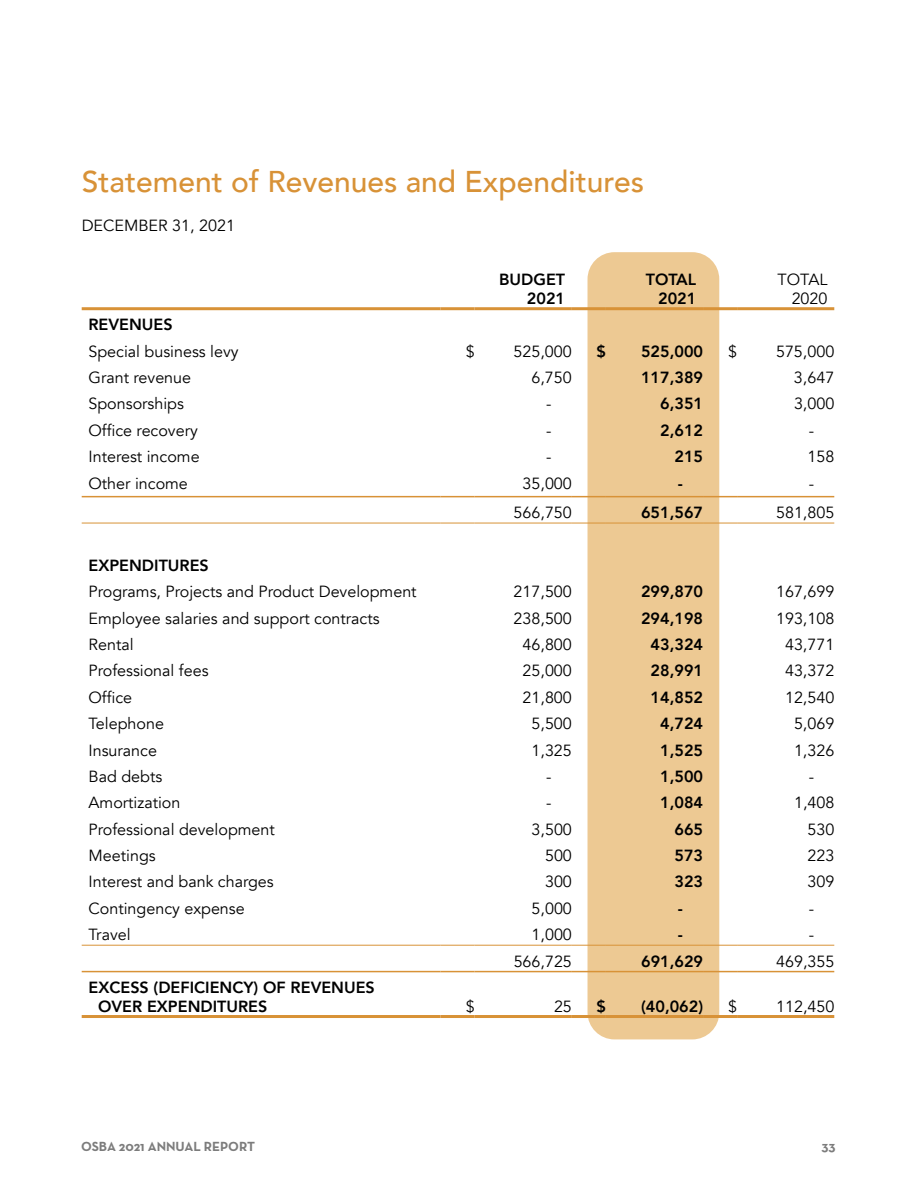
<style>
.page{position:relative;width:918px;height:1188px;background:#fff}
.page>*{position:absolute;margin:0;border:0;box-sizing:border-box;transform-origin:0 0}
.t1{font:500 30px "Avenir";color:#d89237}
.t2{font:16.2px/18.6px "Avenir";color:#000;text-align:right}
.t3{font:800 16.2px/18.6px "Avenir";color:#000;text-align:right}
.t4{font:700 13.5px "Neutra Text";color:#7c7c7c}
</style>
<div class="page">
<div style="left:588px;top:252px;width:131px;height:787px;background:#edc993;border-radius:27px"></div>
<hr style="left:82px;top:307px;width:359px;height:3px;background:#d89237">
<hr style="left:441px;top:307px;width:34px;height:3px;background:#d89237">
<hr style="left:475px;top:307px;width:97px;height:3px;background:#d89237">
<hr style="left:572px;top:307px;width:34px;height:3px;background:#d89237">
<hr style="left:606px;top:307px;width:97px;height:3px;background:#d89237">
<hr style="left:703px;top:307px;width:34px;height:3px;background:#d89237">
<hr style="left:737px;top:307px;width:97px;height:3px;background:#d89237">
<hr style="left:82px;top:971px;width:359px;height:1px;background:#d89237">
<hr style="left:441px;top:971px;width:34px;height:1px;background:#d89237">
<hr style="left:475px;top:971px;width:97px;height:1px;background:#d89237">
<hr style="left:572px;top:971px;width:34px;height:1px;background:#d89237">
<hr style="left:606px;top:971px;width:97px;height:1px;background:#d89237">
<hr style="left:703px;top:971px;width:34px;height:1px;background:#d89237">
<hr style="left:737px;top:971px;width:97px;height:1px;background:#d89237">
<hr style="left:82px;top:496px;width:359px;height:1px;background:#d89237">
<hr style="left:441px;top:496px;width:34px;height:1px;background:#d89237">
<hr style="left:475px;top:496px;width:97px;height:1px;background:#d89237">
<hr style="left:572px;top:496px;width:34px;height:1px;background:#d89237">
<hr style="left:606px;top:496px;width:97px;height:1px;background:#d89237">
<hr style="left:703px;top:496px;width:34px;height:1px;background:#d89237">
<hr style="left:737px;top:496px;width:97px;height:1px;background:#d89237">
<hr style="left:82px;top:523px;width:359px;height:1px;background:#d89237">
<hr style="left:441px;top:523px;width:34px;height:1px;background:#d89237">
<hr style="left:475px;top:523px;width:97px;height:1px;background:#d89237">
<hr style="left:572px;top:523px;width:34px;height:1px;background:#d89237">
<hr style="left:606px;top:523px;width:97px;height:1px;background:#d89237">
<hr style="left:703px;top:523px;width:34px;height:1px;background:#d89237">
<hr style="left:737px;top:523px;width:97px;height:1px;background:#d89237">
<hr style="left:82px;top:945px;width:359px;height:1px;background:#d89237">
<hr style="left:441px;top:945px;width:34px;height:1px;background:#d89237">
<hr style="left:475px;top:945px;width:97px;height:1px;background:#d89237">
<hr style="left:572px;top:945px;width:34px;height:1px;background:#d89237">
<hr style="left:606px;top:945px;width:97px;height:1px;background:#d89237">
<hr style="left:703px;top:945px;width:34px;height:1px;background:#d89237">
<hr style="left:737px;top:945px;width:97px;height:1px;background:#d89237">
<hr style="left:82px;top:1015px;width:359px;height:3px;background:#d89237">
<hr style="left:441px;top:1015px;width:34px;height:3px;background:#d89237">
<hr style="left:475px;top:1015px;width:97px;height:3px;background:#d89237">
<hr style="left:572px;top:1015px;width:34px;height:3px;background:#d89237">
<hr style="left:606px;top:1015px;width:97px;height:3px;background:#d89237">
<hr style="left:703px;top:1015px;width:34px;height:3px;background:#d89237">
<hr style="left:737px;top:1015px;width:97px;height:3px;background:#d89237">
<h1 class="t1" style="left:82px;top:156px;width:564px">Statement of Revenues and Expenditures</h1>
<p class="t2" style="left:82px;top:216px;width:155px">DECEMBER 31, 2021</p>
<p class="t3" style="left:499px;top:270px;width:67px">BUDGET<br>2021</p>
<p class="t3" style="left:646px;top:270px;width:52px">TOTAL<br>2021</p>
<p class="t2" style="left:778px;top:271px;width:51px">TOTAL<br>2020</p>
<p class="t3" style="left:88px;top:315px;width:86px">REVENUES</p>
<p class="t2" style="left:88px;top:342px;width:152px">Special business levy</p>
<p class="t2" style="left:466px;top:342px;width:10px">$</p>
<p class="t2" style="left:514px;top:342px;width:60px">525,000</p>
<p class="t3" style="left:596px;top:342px;width:11px">$</p>
<p class="t3" style="left:641px;top:342px;width:64px">525,000</p>
<p class="t2" style="left:728px;top:342px;width:10px">$</p>
<p class="t2" style="left:776px;top:342px;width:60px">575,000</p>
<p class="t2" style="left:88px;top:368px;width:104px">Grant revenue</p>
<p class="t2" style="left:532px;top:368px;width:42px">6,750</p>
<p class="t3" style="left:641px;top:368px;width:64px">117,389</p>
<p class="t2" style="left:794px;top:368px;width:42px">3,647</p>
<p class="t2" style="left:88px;top:395px;width:97px">Sponsorships</p>
<p class="t2" style="left:546px;top:395px;width:7px">-</p>
<p class="t3" style="left:660px;top:394px;width:44px">6,351</p>
<p class="t2" style="left:794px;top:395px;width:42px">3,000</p>
<p class="t2" style="left:89px;top:421px;width:111px">Office recovery</p>
<p class="t2" style="left:546px;top:421px;width:7px">-</p>
<p class="t3" style="left:660px;top:421px;width:44px">2,612</p>
<p class="t2" style="left:809px;top:421px;width:7px">-</p>
<p class="t2" style="left:89px;top:448px;width:113px">Interest income</p>
<p class="t2" style="left:546px;top:448px;width:7px">-</p>
<p class="t3" style="left:675px;top:447px;width:30px">215</p>
<p class="t2" style="left:807px;top:448px;width:28px">158</p>
<p class="t2" style="left:89px;top:474px;width:101px">Other income</p>
<p class="t2" style="left:523px;top:474px;width:51px">35,000</p>
<p class="t3" style="left:678px;top:474px;width:7px">-</p>
<p class="t2" style="left:809px;top:474px;width:7px">-</p>
<p class="t2" style="left:514px;top:504px;width:60px">566,750</p>
<p class="t3" style="left:641px;top:503px;width:64px">651,567</p>
<p class="t2" style="left:776px;top:504px;width:60px">581,805</p>
<p class="t3" style="left:89px;top:556px;width:122px">EXPENDITURES</p>
<p class="t2" style="left:89px;top:583px;width:330px">Programs, Projects and Product Development</p>
<p class="t2" style="left:514px;top:583px;width:60px">217,500</p>
<p class="t3" style="left:641px;top:582px;width:64px">299,870</p>
<p class="t2" style="left:776px;top:583px;width:60px">167,699</p>
<p class="t2" style="left:89px;top:609px;width:293px">Employee salaries and support contracts</p>
<p class="t2" style="left:514px;top:609px;width:60px">238,500</p>
<p class="t3" style="left:641px;top:609px;width:64px">294,198</p>
<p class="t2" style="left:776px;top:609px;width:60px">193,108</p>
<p class="t2" style="left:89px;top:635px;width:47px">Rental</p>
<p class="t2" style="left:523px;top:635px;width:51px">46,800</p>
<p class="t3" style="left:651px;top:635px;width:54px">43,324</p>
<p class="t2" style="left:785px;top:635px;width:51px">43,771</p>
<p class="t2" style="left:89px;top:662px;width:122px">Professional fees</p>
<p class="t2" style="left:523px;top:662px;width:51px">25,000</p>
<p class="t3" style="left:651px;top:662px;width:54px">28,991</p>
<p class="t2" style="left:785px;top:662px;width:51px">43,372</p>
<p class="t2" style="left:89px;top:688px;width:45px">Office</p>
<p class="t2" style="left:523px;top:688px;width:51px">21,800</p>
<p class="t3" style="left:651px;top:688px;width:54px">14,852</p>
<p class="t2" style="left:785px;top:688px;width:51px">12,540</p>
<p class="t2" style="left:89px;top:715px;width:77px">Telephone</p>
<p class="t2" style="left:532px;top:715px;width:42px">5,500</p>
<p class="t3" style="left:660px;top:714px;width:44px">4,724</p>
<p class="t2" style="left:794px;top:715px;width:42px">5,069</p>
<p class="t2" style="left:89px;top:741px;width:70px">Insurance</p>
<p class="t2" style="left:532px;top:741px;width:42px">1,325</p>
<p class="t3" style="left:660px;top:741px;width:44px">1,525</p>
<p class="t2" style="left:794px;top:741px;width:42px">1,326</p>
<p class="t2" style="left:89px;top:767px;width:75px">Bad debts</p>
<p class="t2" style="left:546px;top:767px;width:7px">-</p>
<p class="t3" style="left:660px;top:767px;width:44px">1,500</p>
<p class="t2" style="left:809px;top:767px;width:7px">-</p>
<p class="t2" style="left:89px;top:794px;width:93px">Amortization</p>
<p class="t2" style="left:546px;top:794px;width:7px">-</p>
<p class="t3" style="left:660px;top:793px;width:44px">1,084</p>
<p class="t2" style="left:794px;top:794px;width:42px">1,408</p>
<p class="t2" style="left:89px;top:820px;width:188px">Professional development</p>
<p class="t2" style="left:532px;top:820px;width:42px">3,500</p>
<p class="t3" style="left:675px;top:820px;width:30px">665</p>
<p class="t2" style="left:808px;top:820px;width:28px">530</p>
<p class="t2" style="left:89px;top:847px;width:69px">Meetings</p>
<p class="t2" style="left:545px;top:847px;width:28px">500</p>
<p class="t3" style="left:675px;top:846px;width:30px">573</p>
<p class="t2" style="left:808px;top:847px;width:28px">223</p>
<p class="t2" style="left:89px;top:873px;width:187px">Interest and bank charges</p>
<p class="t2" style="left:545px;top:873px;width:28px">300</p>
<p class="t3" style="left:675px;top:873px;width:30px">323</p>
<p class="t2" style="left:808px;top:873px;width:28px">309</p>
<p class="t2" style="left:89px;top:899px;width:158px">Contingency expense</p>
<p class="t2" style="left:532px;top:899px;width:42px">5,000</p>
<p class="t3" style="left:678px;top:899px;width:7px">-</p>
<p class="t2" style="left:809px;top:899px;width:7px">-</p>
<p class="t2" style="left:89px;top:926px;width:44px">Travel</p>
<p class="t2" style="left:532px;top:926px;width:42px">1,000</p>
<p class="t3" style="left:678px;top:925px;width:7px">-</p>
<p class="t2" style="left:809px;top:926px;width:7px">-</p>
<p class="t2" style="left:514px;top:952px;width:60px">566,725</p>
<p class="t3" style="left:641px;top:952px;width:64px">691,629</p>
<p class="t2" style="left:776px;top:952px;width:60px">469,355</p>
<p class="t3" style="left:98px;top:978px;width:278px;text-align:left;text-indent:-10px">EXCESS (DEFICIENCY) OF REVENUES<br>OVER EXPENDITURES</p>
<p class="t2" style="left:466px;top:997px;width:10px">$</p>
<p class="t2" style="left:554px;top:997px;width:19px">25</p>
<p class="t3" style="left:596px;top:997px;width:11px">$</p>
<p class="t3" style="left:641px;top:997px;width:64px">(40,062)</p>
<p class="t2" style="left:728px;top:997px;width:10px">$</p>
<p class="t2" style="left:776px;top:997px;width:60px">112,450</p>
<p class="t4" style="left:81px;top:1138px;width:176px">OSBA 2021 ANNUAL REPORT</p>
<p class="t4" style="left:821px;top:1138px;width:16px">33</p>
</div>
